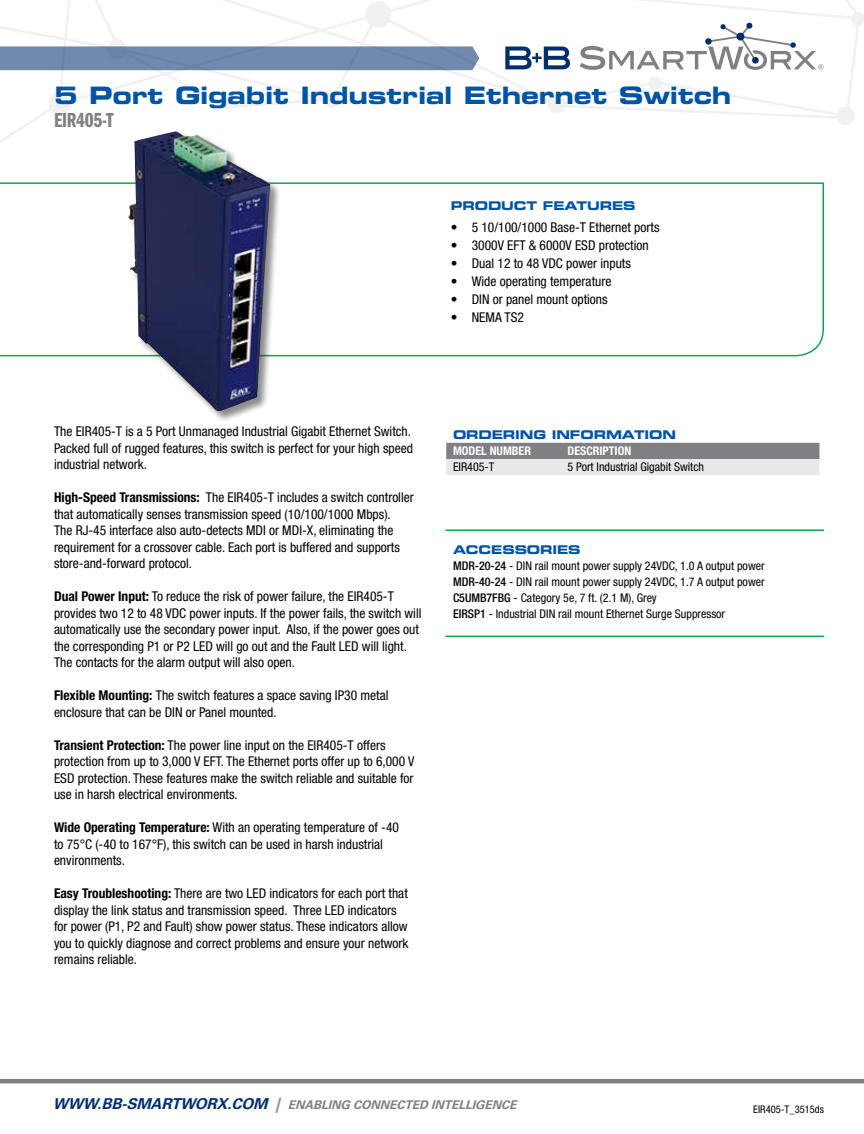
<style>
.page{position:relative;width:864px;height:1134px;background:#fff}
.page>*{position:absolute;margin:0;border:0;box-sizing:border-box;transform-origin:0 0}
.t1{font:24px "Eurostile LT Std Bold Ex 2";letter-spacing:-.01em;color:#0054a4}
.t2{font:21px "ITC Franklin Gothic Std Dm Cp";letter-spacing:-.015em;color:#807f83}
.t3{font:condensed 13.5px/16.5px "Helvetica Neue LT Std";color:#000}
.t4{font:condensed 12px/16.2px "Helvetica Neue LT Std";color:#000}
.t5{font:italic 700 12px "Univers LT Std";color:#807f83}
.t6{font:12px "Eurostile LT Std Bold Ex 2";letter-spacing:-.01em;color:#0054a4}
.t7{font:700 condensed 12px "Helvetica Neue LT Std";color:#fff}
.t8{font:condensed 10.5px "Helvetica Neue LT Std";color:#000}
.s1{font-weight:700}
.s2{font-weight:500}
.s3{font-size:15px;color:#002e6d}
.s4{font-size:15px;color:#8193c9}
</style>
<div class="page">
<hr style="left:0;top:1079px;width:864px;height:4px;background:#807f83">
<svg style="left:0;top:0;width:864px;height:143px"></svg>
<div style="left:548px;top:95px;width:18px;height:18px;background:#f1f1f2;border-radius:50%"></div>
<div style="left:648px;top:76px;width:14px;height:14px;background:#f1f1f2;border-radius:50%"></div>
<svg style="left:844px;top:17px;width:17px;height:102px"></svg>
<div style="left:851px;top:12px;width:13px;height:14px;background:#f1f1f2;border-radius:50%"></div>
<svg style="left:0;top:22px;width:479px;height:89px"></svg>
<hr style="left:445px;top:529px;width:379px;height:2px;background:#0ca94b">
<hr style="left:445px;top:636px;width:379px;height:1px;background:#0ca94b">
<svg style="left:446px;top:443px;width:373px;height:32px;background:#b4b3b6"></svg>
<svg style="left:0;top:182px;width:824px;height:175px"></svg>
<div style="left:128px;top:131px;width:154px;height:291px;background:#000;opacity:.45"></div>
<img style="left:129px;top:131px;width:141px;height:280px">
<h1 class="t1" style="left:54px;top:79px;width:679px">5 PORT GIGABIT INDUSTRIAL ETHERNET SWITCH</h1>
<h2 class="t2" style="left:54px;top:108px;width:61px">EIR405-T</h2>
<p class="t6" style="left:451px;top:197px;width:186px">PRODUCT FEATURES</p>
<p class="t3" style="left:451px;top:219px;width:210px">• 5 10/100/1000 Base-T Ethernet ports</p>
<p class="t3" style="left:451px;top:237px;width:199px">• 3000V EFT &amp; 6000V ESD protection</p>
<p class="t3" style="left:451px;top:255px;width:182px">• Dual 12 to 48 VDC power inputs</p>
<p class="t3" style="left:451px;top:273px;width:162px">• Wide operating temperature</p>
<p class="t3" style="left:451px;top:291px;width:158px">• DIN or panel mount options</p>
<p class="t3" style="left:451px;top:309px;width:75px">• NEMA TS2</p>
<p class="t3" style="left:54px;top:423px;width:360px">The EIR405-T is a 5 Port Unmanaged Industrial Gigabit Ethernet Switch.<br>Packed full of rugged features, this switch is perfect for your high speed industrial network.</p>
<p class="t3" style="left:54px;top:489px;width:361px"><span class="s1">High-Speed Transmissions:</span> The EIR405-T includes a switch controller that automatically senses transmission speed (10/100/1000 Mbps).<br>The RJ-45 interface also auto-detects MDI or MDI-X, eliminating the requirement for a crossover cable. Each port is buffered and supports store-and-forward protocol.</p>
<p class="t3" style="left:54px;top:588px;width:369px"><span class="s1">Dual Power Input:</span> To reduce the risk of power failure, the EIR405-T provides two 12 to 48 VDC power inputs. If the power fails, the switch will automatically use the secondary power input. Also, if the power goes out the corresponding P1 or P2 LED will go out and the Fault LED will light.<br>The contacts for the alarm output will also open.</p>
<p class="t3" style="left:54px;top:687px;width:336px"><span class="s1">Flexible Mounting:</span> The switch features a space saving IP30 metal enclosure that can be DIN or Panel mounted.</p>
<p class="t3" style="left:54px;top:737px;width:362px"><span class="s1">Transient Protection:</span> The power line input on the EIR405-T offers protection from up to 3,000 V EFT. The Ethernet ports offer up to 6,000 V ESD protection. These features make the switch reliable and suitable for use in harsh electrical environments.</p>
<p class="t3" style="left:54px;top:819px;width:346px"><span class="s1">Wide Operating Temperature:</span> With an operating temperature of -40 to 75°C (-40 to 167°F), this switch can be used in harsh industrial environments.</p>
<p class="t3" style="left:54px;top:885px;width:356px"><span class="s1">Easy Troubleshooting:</span> There are two LED indicators for each port that display the link status and transmission speed. Three LED indicators for power (P1, P2 and Fault) show power status. These indicators allow you to quickly diagnose and correct problems and ensure your network remains reliable.</p>
<p class="t6" style="left:453px;top:426px;width:25px">ORDERI</p>
<p class="t6" style="left:520px;top:426px;width:63px">NG INFOR</p>
<p class="t6" style="left:606px;top:426px;width:27px">MATIO</p>
<p class="t6" style="left:662px;top:426px;width:15px">N</p>
<p class="t7" style="left:453px;top:444px;width:79px">Model Number</p>
<p class="t7" style="left:568px;top:444px;width:39px">Description</p>
<p class="t4" style="left:453px;top:459px;width:43px">EIR405-T</p>
<p class="t4" style="left:568px;top:459px;width:138px">5 Port Industrial Gigabit Switch</p>
<p class="t6" style="left:453px;top:541px;width:26px">ACCESSORIES</p>
<p class="t4" style="left:453px;top:557px;width:313px"><span class="s2">MDR-20-24</span> - DIN rail mount power supply 24VDC, 1.0 A output power <span class="s2">MDR-40-24</span> - DIN rail mount power supply 24VDC, 1.7 A output power <span class="s2">C5UMB7FBG</span> - Category 5e, 7 ft. (2.1 M), Grey<br><span class="s2">EIRSP1</span> - Industrial DIN rail mount Ethernet Surge Suppressor</p>
<p class="t5" style="left:53px;top:1098px;width:466px"><span class="s3">WWW.BB-SMARTWORX.COM</span> <span class="s4">|</span> ENABLING CONNECTED I NTELLIGENCE</p>
<p class="t8" style="left:753px;top:1104px;width:72px">EIR405-T_3515ds</p>
</div>
